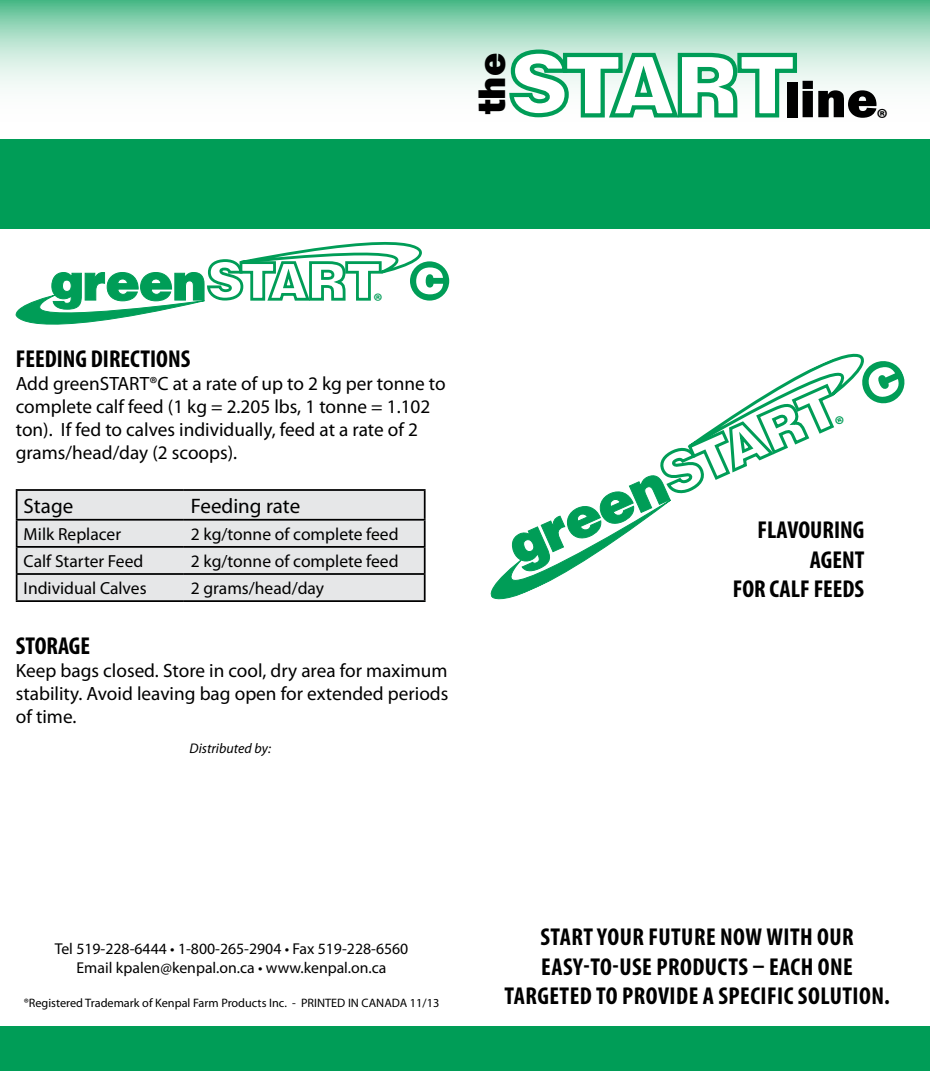
<style>
.page{position:relative;width:930px;height:1071px;background:#fff}
.page>*{position:absolute;margin:0;border:0;box-sizing:border-box;transform-origin:0 0}
.t1{font:800 53.02px "Franklin Gothic";color:#000}
.t2{font:800 39.73px "Franklin Gothic";color:#000}
.t3{font:700 condensed 24.5px/29.4px "Myriad Pro";letter-spacing:.02em;color:#000;text-align:center}
.t4{font:700 21.18px "Myriad Pro";color:#009d57}
.t5{font:21px "Myriad Pro";color:#000}
.t6{font:19.25px/23.1px "Myriad Pro";color:#000}
.t7{font:17.5px "Myriad Pro";color:#000}
.t8{font:15.75px/18.9px "Myriad Pro";color:#000;text-align:center}
.t9{font:italic 14px "Myriad Pro";color:#000}
.t10{font:12.25px "Myriad Pro";color:#000}
</style>
<div class="page">
<svg style="left:0;top:0;width:929px;height:88px;background:#abdec7"></svg>
<div style="left:18px;top:491px;width:406px;height:109px;background:#e6e7e8"></div>
<hr style="left:16px;top:521px;width:2px;height:25px;background:#000">
<hr style="left:16px;top:546px;width:168px;height:2px;background:#000">
<hr style="left:16px;top:548px;width:2px;height:25px;background:#000">
<hr style="left:184px;top:546px;width:241px;height:2px;background:#000">
<hr style="left:16px;top:573px;width:168px;height:2px;background:#000">
<hr style="left:16px;top:575px;width:2px;height:25px;background:#000">
<hr style="left:184px;top:573px;width:241px;height:2px;background:#000">
<hr style="left:16px;top:600px;width:168px;height:2px;background:#000">
<hr style="left:184px;top:600px;width:241px;height:2px;background:#000">
<hr style="left:16px;top:489px;width:168px;height:2px;background:#000">
<hr style="left:16px;top:491px;width:2px;height:28px;background:#000">
<hr style="left:184px;top:489px;width:241px;height:2px;background:#000">
<svg style="left:424px;top:491px;width:1px;height:109px"></svg>
<hr style="left:16px;top:519px;width:168px;height:2px;background:#000">
<hr style="left:184px;top:519px;width:241px;height:2px;background:#000">
<div style="left:410px;top:261px;width:39px;height:40px;background:#009d57;border-radius:50%"></div>
<svg style="left:16px;top:242px;width:427px;height:83px"></svg>
<div style="left:0;top:140px;width:929px;height:89px;background:#009d57"></div>
<div style="left:0;top:1026px;width:929px;height:45px;background:#009d57"></div>
<svg style="left:507px;top:50px;width:292px;height:68px"></svg>
<svg style="left:490px;top:353px;width:415px;height:247px"></svg>
<h2 class="t2" style="left:466px;top:114px;width:63px;rotate:-90deg">the</h2>
<h1 class="t1" style="left:784px;top:65px;width:105px">line<sub>®</sub></h1>
<p class="t4" style="left:373px;top:287px;width:11px">®</p>
<p class="t3" style="left:16px;top:343px;width:11px">FEEDING</p>
<p class="t3" style="left:91px;top:343px;width:11px">DIRECTION</p>
<p class="t3" style="left:181px;top:343px;width:11px">S</p>
<p class="t6" style="left:16px;top:371px;width:431px">Add greenSTART®C at a rate of up to 2 kg per tonne to complete calf feed (1 kg = 2.205 lbs, 1 tonne = 1.102 ton). If fed to calves individually, feed at a rate of 2 grams/head/day (2 scoops).</p>
<p class="t5" style="left:24px;top:493px;width:51px">Stage</p>
<p class="t5" style="left:191px;top:493px;width:111px">Feeding rate</p>
<p class="t7" style="left:24px;top:523px;width:99px">Milk Replacer</p>
<p class="t7" style="left:191px;top:523px;width:209px">2 kg/tonne of complete feed</p>
<p class="t7" style="left:24px;top:550px;width:121px">Calf Starter Feed</p>
<p class="t7" style="left:191px;top:550px;width:209px">2 kg/tonne of complete feed</p>
<p class="t7" style="left:24px;top:577px;width:124px">Individual Calves</p>
<p class="t7" style="left:191px;top:577px;width:135px">2 grams/head/day</p>
<p class="t3" style="left:16px;top:630px;width:22px">STORAGE</p>
<p class="t6" style="left:16px;top:659px;width:434px;text-align:justify">Keep bags closed. Store in cool, dry area for maximum stability. Avoid leaving bag open for extended periods of time.</p>
<p class="t9" style="left:189px;top:739px;width:83px">Distributed by:</p>
<p class="t3" style="left:757px;top:515px;width:12px">FLAVOURING</p>
<p class="t3" style="left:809px;top:544px;width:12px">AGENT</p>
<p class="t3" style="left:732px;top:574px;width:48px">FOR CALF</p>
<p class="t3" style="left:813px;top:574px;width:11px">FEED</p>
<p class="t3" style="left:854px;top:574px;width:11px">S</p>
<p class="t8" style="left:55px;top:939px;width:355px">Tel 519-228-6444 • 1-800-265-2904 • Fax 519-228-6560<br>Email kpalen@kenpal.on.ca • www.kenpal.on.ca</p>
<p class="t10" style="left:24px;top:995px;width:417px">®Registered Trademark of Kenpal Farm Products Inc. - PRINTED IN CANADA 11/13</p>
<p class="t3" style="left:504px;top:922px;width:387px">START YOUR FUTURE NOW WITH OUR<br>EASY-TO-USE PRODUCTS – EACH ONE<br>TARGETED TO PROVIDE A SPECIFIC SOLUTION.</p>
</div>
